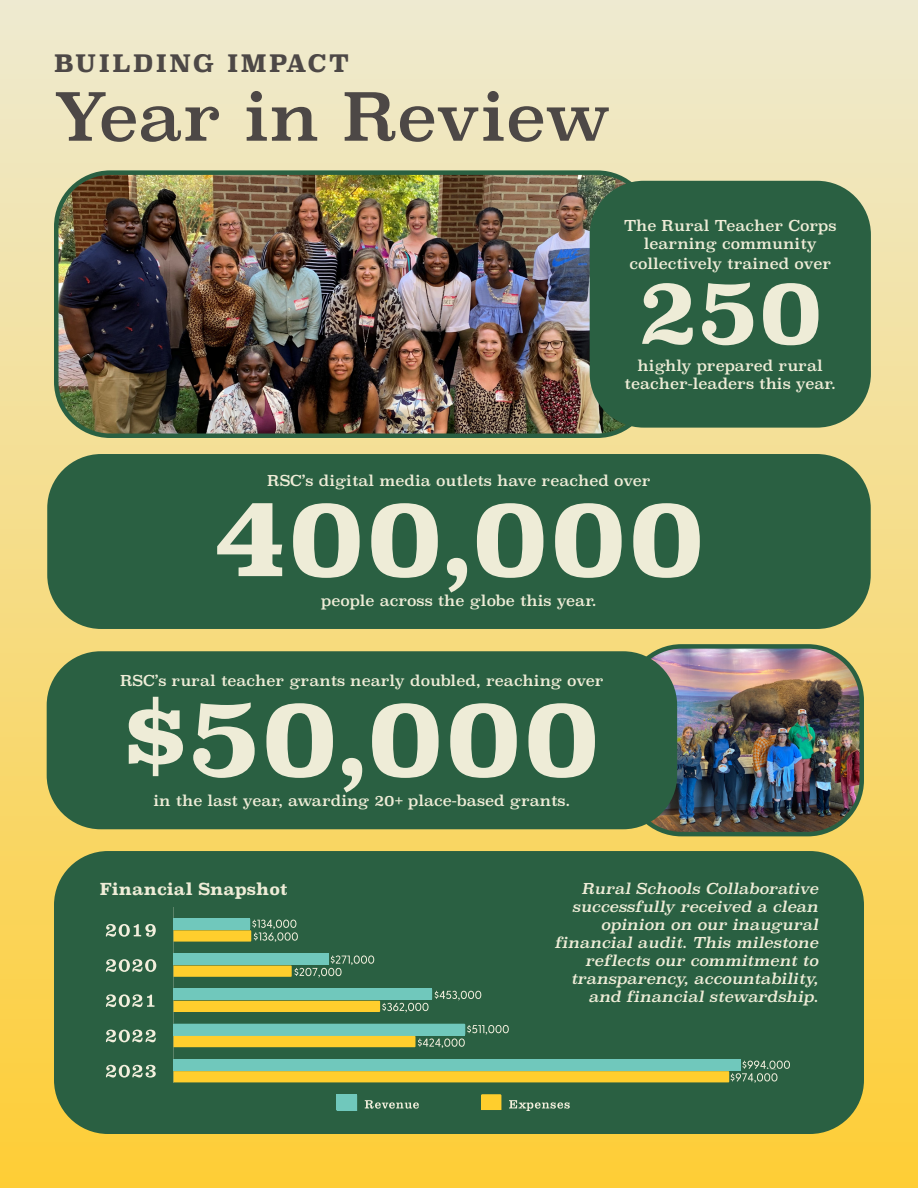
<style>
.page{position:relative;width:918px;height:1188px;background:#fff}
.page>*{position:absolute;margin:0;border:0;box-sizing:border-box;transform-origin:0 0}
.t1{font:700 108px "Superclarendon Rg";color:#eeecd7}
.t2{font:700 90px "Superclarendon Rg";color:#eeecd7}
.t3{font:66px "Superclarendon Rg";color:#4d4846}
.t4{font:700 24px "Superclarendon Rg";letter-spacing:.1em;color:#4d4846}
.t5{font:700 16.5px "Superclarendon Rg";color:#eeecd7}
.t6{font:15px/18px "Superclarendon Rg";color:#eeecd7;text-align:center}
.t7{font:italic 15px/18px "Superclarendon Rg";color:#eeecd7;text-align:right}
</style>
<div class="page">
<div style="left:0;top:0;width:918px;height:1188px;background:linear-gradient(to bottom,#eeead1,#fecd36)"></div>
<img style="left:56px;top:173px;width:595px;height:263px">
<div style="left:54px;top:170px;width:599px;height:268px;border:4px solid #2a6042;border-radius:54px"></div>
<img style="left:643px;top:646px;width:219px;height:188px">
<div style="left:625px;top:644px;width:239px;height:192px;border:4px solid #2a6042;border-radius:54px"></div>
<div style="left:47px;top:651px;width:630px;height:178px;background:#2a6042;border-radius:54px"></div>
<div style="left:54px;top:851px;width:810px;height:283px;background:#2a6042;border-radius:54px"></div>
<div style="left:590px;top:181px;width:281px;height:247px;background:#2a6042;border-radius:54px"></div>
<div style="left:47px;top:454px;width:824px;height:175px;background:#2a6042;border-radius:54px"></div>
<hr style="left:173px;top:907px;width:1px;height:175px;background:#f2efdd">
<svg style="left:106px;top:924px;width:50px;height:13px"></svg>
<svg style="left:106px;top:959px;width:50px;height:13px"></svg>
<svg style="left:106px;top:994px;width:48px;height:13px"></svg>
<svg style="left:106px;top:1030px;width:50px;height:12px"></svg>
<svg style="left:106px;top:1065px;width:50px;height:13px"></svg>
<svg style="left:337px;top:1094px;width:20px;height:16px"></svg>
<svg style="left:365px;top:1100px;width:54px;height:9px"></svg>
<svg style="left:481px;top:1094px;width:20px;height:16px"></svg>
<svg style="left:509px;top:1100px;width:61px;height:10px"></svg>
<svg style="left:174px;top:918px;width:124px;height:24px"></svg>
<svg style="left:174px;top:953px;width:200px;height:24px"></svg>
<svg style="left:174px;top:989px;width:307px;height:23px"></svg>
<svg style="left:174px;top:1024px;width:335px;height:24px;background:#96b674"></svg>
<svg style="left:174px;top:1059px;width:616px;height:24px;background:#a7c073"></svg>
<p class="t4" style="left:54px;top:49px;width:296px">BUILDING IMPACT</p>
<p class="t3" style="left:54px;top:78px;width:559px">Year in Review</p>
<p class="t6" style="left:624px;top:217px;width:214px">The Rural Teacher Corps learning community</p>
<p class="t6" style="left:629px;top:254px;width:203px">collectively trained over</p>
<p class="t2" style="left:637px;top:258px;width:188px">250</p>
<p class="t6" style="left:625px;top:356px;width:213px">highly prepared rural teacher-leaders this year.</p>
<p class="t6" style="left:267px;top:472px;width:385px">RSC’s digital media outlets have reached over</p>
<p class="t1" style="left:212px;top:473px;width:495px">400,000</p>
<p class="t6" style="left:321px;top:592px;width:277px">people across the globe this year.</p>
<p class="t6" style="left:120px;top:672px;width:485px">RSC’s rural teacher grants nearly doubled, reaching over</p>
<p class="t1" style="left:123px;top:673px;width:479px">$50,000</p>
<p class="t6" style="left:153px;top:792px;width:419px">in the last year, awarding 20+ place-based grants.</p>
<p class="t5" style="left:100px;top:879px;width:189px">Financial Snapshot</p>
<p class="t7" style="left:555px;top:879px;width:265px">Rural Schools Collaborative successfully received a clean opinion on our inaugural financial audit. This milestone reflects our commitment to transparency, accountability, and financial stewardship.</p>
</div>
